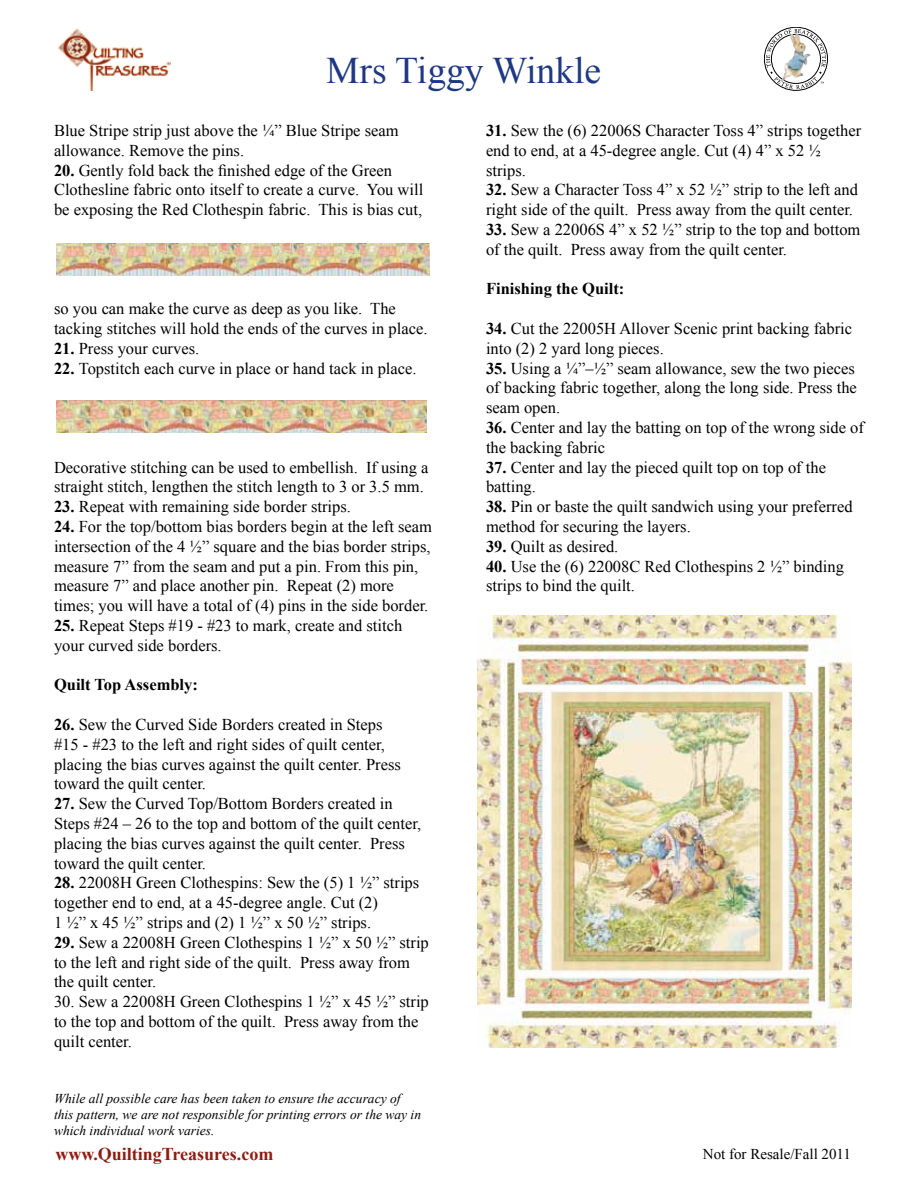
<style>
.page{position:relative;width:918px;height:1188px;background:#fff}
.page>*{position:absolute;margin:0;border:0;box-sizing:border-box;transform-origin:0 0}
.t1{font:37.5px "Times New Roman";color:#1e3883}
.t2{font:700 18px "Times New Roman";color:#8f1c12}
.t3{font:16.5px/19.8px "Times New Roman";color:#000}
.t4{font:700 16.5px "Times New Roman";color:#000}
.t5{font:15px "Times New Roman";color:#000}
.t6{font:italic 13.5px/16.2px "Times New Roman";color:#000}
.s1{font-weight:700}
</style>
<div class="page">
<img style="left:57px;top:28px;width:113px;height:63px">
<svg style="left:764px;top:27px;width:64px;height:64px"></svg>
<img style="left:782px;top:33px;width:29px;height:48px">
<img style="left:57px;top:401px;width:369px;height:32px">
<img style="left:56px;top:244px;width:374px;height:31px">
<img style="left:477px;top:616px;width:375px;height:431px">
<h1 class="t1" style="left:326px;top:45px;width:276px">Mrs Tiggy Winkle</h1>
<p class="t3" style="left:54px;top:120px;width:346px">Blue Stripe strip just above the ¼” Blue Stripe seam allowance. Remove the pins.</p>
<p class="t3" style="left:54px;top:160px;width:371px"><span class="s1">20.</span> Gently fold back the finished edge of the Green<br>Clothesline fabric onto itself to create a curve. You will be exposing the Red Clothespin fabric. This is bias cut,</p>
<p class="t3" style="left:54px;top:298px;width:375px">so you can make the curve as deep as you like. The tacking stitches will hold the ends of the curves in place.</p>
<p class="t3" style="left:54px;top:338px;width:147px"><span class="s1">21.</span> Press your curves.</p>
<p class="t3" style="left:54px;top:358px;width:364px"><span class="s1">22.</span> Topstitch each curve in place or hand tack in place.</p>
<p class="t3" style="left:54px;top:457px;width:376px">Decorative stitching can be used to embellish. If using a straight stitch, lengthen the stitch length to 3 or 3.5 mm.</p>
<p class="t3" style="left:54px;top:496px;width:298px"><span class="s1">23.</span> Repeat with remaining side border strips.</p>
<p class="t3" style="left:54px;top:516px;width:379px"><span class="s1">24.</span> For the top/bottom bias borders begin at the left seam intersection of the 4 ½” square and the bias border strips, measure 7” from the seam and put a pin. From this pin, measure 7” and place another pin. Repeat (2) more times; you will have a total of (4) pins in the side border.</p>
<p class="t3" style="left:54px;top:615px;width:350px"><span class="s1">25.</span> Repeat Steps #19 - #23 to mark, create and stitch your curved side borders.</p>
<p class="t4" style="left:54px;top:673px;width:145px">Quilt Top Assembly:</p>
<p class="t3" style="left:54px;top:714px;width:348px"><span class="s1">26.</span> Sew the Curved Side Borders created in Steps #15 - #23 to the left and right sides of quilt center, placing the bias curves against the quilt center. Press toward the quilt center.</p>
<p class="t3" style="left:54px;top:793px;width:369px"><span class="s1">27.</span> Sew the Curved Top/Bottom Borders created in Steps #24 – 26 to the top and bottom of the quilt center, placing the bias curves against the quilt center. Press toward the quilt center.</p>
<p class="t3" style="left:54px;top:873px;width:367px"><span class="s1">28.</span> 22008H Green Clothespins: Sew the (5) 1 ½” strips together end to end, at a 45-degree angle. Cut (2)<br>1 ½” x 45 ½” strips and (2) 1 ½” x 50 ½” strips.</p>
<p class="t3" style="left:54px;top:932px;width:376px"><span class="s1">29.</span> Sew a 22008H Green Clothespins 1 ½” x 50 ½” strip to the left and right side of the quilt. Press away from the quilt center.</p>
<p class="t3" style="left:54px;top:991px;width:376px">30. Sew a 22008H Green Clothespins 1 ½” x 45 ½” strip to the top and bottom of the quilt. Press away from the quilt center.</p>
<p class="t6" style="left:54px;top:1090px;width:369px">While all possible care has been taken to ensure the accuracy of this pattern, we are not responsible for printing errors or the way in which individual work varies.</p>
<p class="t2" style="left:55px;top:1141px;width:219px">www.QuiltingTreasures.com</p>
<p class="t3" style="left:486px;top:120px;width:377px"><span class="s1">31.</span> Sew the (6) 22006S Character Toss 4” strips together end to end, at a 45-degree angle. Cut (4) 4” x 52 ½ strips.</p>
<p class="t3" style="left:486px;top:180px;width:374px"><span class="s1">32.</span> Sew a Character Toss 4” x 52 ½” strip to the left and right side of the quilt. Press away from the quilt center.</p>
<p class="t3" style="left:486px;top:219px;width:376px"><span class="s1">33.</span> Sew a 22006S 4” x 52 ½” strip to the top and bottom of the quilt. Press away from the quilt center.</p>
<p class="t4" style="left:486px;top:277px;width:140px">Finishing the Quilt:</p>
<p class="t3" style="left:486px;top:318px;width:368px"><span class="s1">34.</span> Cut the 22005H Allover Scenic print backing fabric into (2) 2 yard long pieces.</p>
<p class="t3" style="left:486px;top:358px;width:372px"><span class="s1">35.</span> Using a ¼”–½” seam allowance, sew the two pieces of backing fabric together, along the long side. Press the seam open.</p>
<p class="t3" style="left:486px;top:417px;width:379px"><span class="s1">36.</span> Center and lay the batting on top of the wrong side of the backing fabric</p>
<p class="t3" style="left:486px;top:457px;width:342px"><span class="s1">37.</span> Center and lay the pieced quilt top on top of the batting.</p>
<p class="t3" style="left:486px;top:496px;width:368px"><span class="s1">38.</span> Pin or baste the quilt sandwich using your preferred method for securing the layers.</p>
<p class="t3" style="left:486px;top:536px;width:134px"><span class="s1">39.</span> Quilt as desired.</p>
<p class="t3" style="left:486px;top:556px;width:359px"><span class="s1">40.</span> Use the (6) 22008C Red Clothespins 2 ½” binding strips to bind the quilt.</p>
<p class="t5" style="left:703px;top:1144px;width:150px">Not for Resale/Fall 2011</p>
</div>
